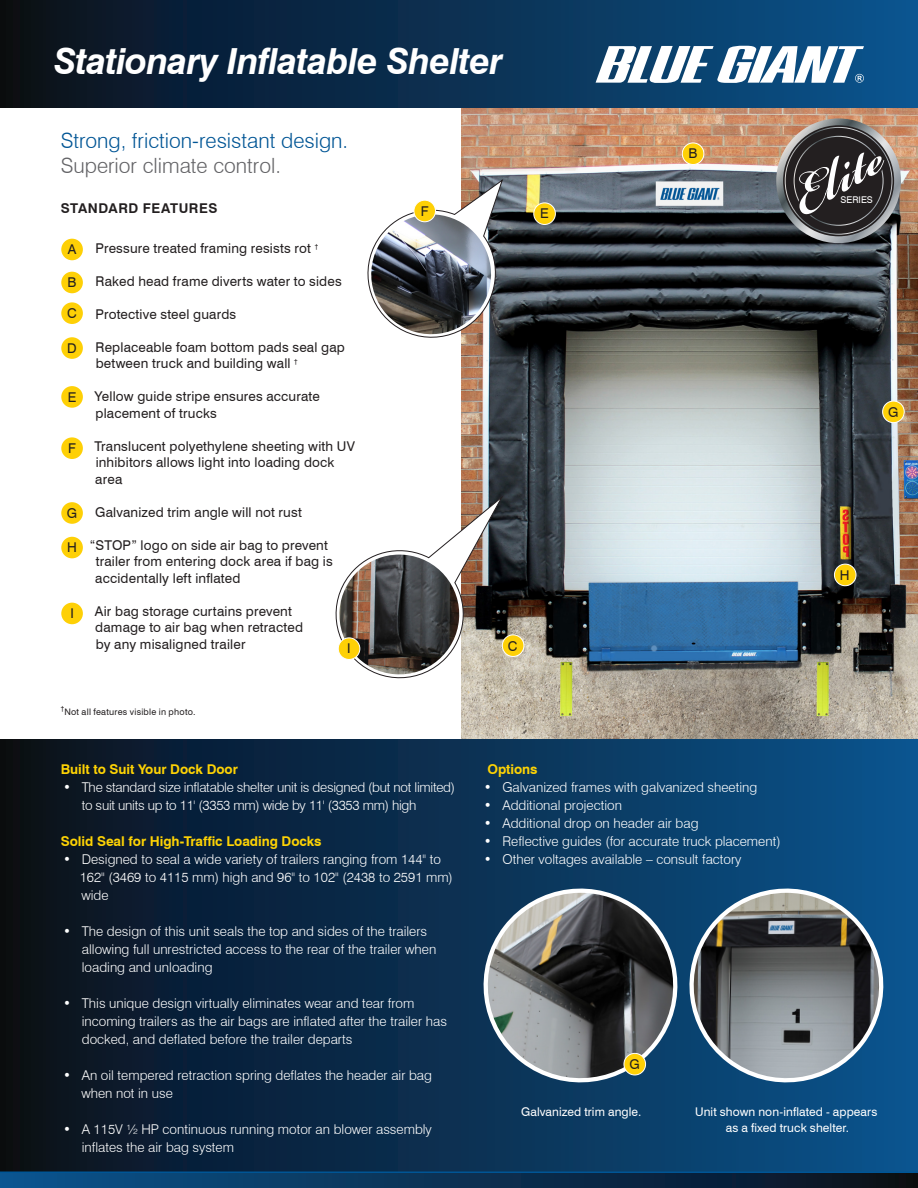
<style>
.page{position:relative;width:918px;height:1188px;background:#fff}
.page>*{position:absolute;margin:0;border:0;box-sizing:border-box;transform-origin:0 0}
.t1{font:700 76.8px "Bickham Script Pro";color:#fff}
.t2{font:italic 700 36px "Swiss 721 BT";letter-spacing:-.02em;color:#fff}
.t3{font:300 21px "Swiss 721 BT";color:#005595}
.t4{font:300 21px "Swiss 721 BT";color:#636366}
.Body{font:300 13.5px/18px "Swiss 721 BT";color:#fff}
.t5{font:13.5px/16.5px "Swiss 721 BT";letter-spacing:.015em;color:#231f20}
.Body-2{font:300 13.5px/18px "Swiss 721 BT";letter-spacing:-.02em;color:#fff}
.Yellow_Header{font:700 13.5px "Swiss 721 BT";letter-spacing:-.005em;color:#fed304}
.t6{font:700 13.5px "Swiss 721 BT";letter-spacing:.04em;color:#231f20}
.Body-3{font:700 13.5px "Swiss 721 BT";letter-spacing:-.005em;color:#fed304}
.Body-4{font:12px/16.5px "Swiss 721 BT";letter-spacing:.01em;color:#fff;text-align:center}
.t7{font:9.3px "Swiss 721 BT";color:#fff}
.t8{font:9px "Swiss 721 BT";letter-spacing:.025em;color:#231f20}
</style>
<div class="page">
<img style="left:461px;top:108px;width:457px;height:632px">
<div style="left:0;top:0;width:918px;height:108px;background:linear-gradient(to right,#0a0f1a,#0a538d)"></div>
<div style="left:0;top:740px;width:918px;height:433px;background:linear-gradient(to right,#0a0f1a,#0a538d)"></div>
<svg style="left:0;top:1173px;width:918px;height:15px;background:#0a3154"></svg>
<svg style="left:596px;top:46px;width:268px;height:37px"></svg>
<svg style="left:408px;top:179px;width:95px;height:166px"></svg>
<img style="left:367px;top:214px;width:128px;height:124px">
<div style="left:414px;top:200px;width:22px;height:22px;background:#fed006;border-radius:50%"></div>
<div style="left:414px;top:200px;width:22px;height:22px;border:1px solid #fff;border-radius:50%"></div>
<div style="left:682px;top:143px;width:22px;height:22px;background:#fed006;border-radius:50%"></div>
<div style="left:682px;top:143px;width:22px;height:22px;border:1px solid #fff;border-radius:50%"></div>
<svg style="left:690px;top:876px;width:206px;height:219px;background:#115184"></svg>
<img style="left:690px;top:893px;width:201px;height:197px">
<svg style="left:471px;top:876px;width:219px;height:219px;background:#103f65"></svg>
<img style="left:476px;top:893px;width:207px;height:197px">
<div style="left:624px;top:1053px;width:22px;height:22px;background:#fed006;border-radius:50%"></div>
<div style="left:624px;top:1053px;width:22px;height:22px;border:1px solid #fff;border-radius:50%"></div>
<svg style="left:776px;top:118px;width:125px;height:125px"></svg>
<svg style="left:785px;top:127px;width:108px;height:108px;background:#403b3b"></svg>
<div style="left:534px;top:203px;width:21px;height:21px;background:#fed006;border-radius:50%"></div>
<div style="left:533px;top:203px;width:23px;height:22px;border:1px solid #fff;border-radius:50%"></div>
<div style="left:61px;top:239px;width:22px;height:21px;background:#fed006;border-radius:50%"></div>
<div style="left:61px;top:272px;width:22px;height:21px;background:#fed006;border-radius:50%"></div>
<div style="left:61px;top:302px;width:22px;height:22px;background:#fed006;border-radius:50%"></div>
<div style="left:61px;top:337px;width:22px;height:22px;background:#fed006;border-radius:50%"></div>
<div style="left:61px;top:386px;width:22px;height:22px;background:#fed006;border-radius:50%"></div>
<div style="left:61px;top:437px;width:22px;height:22px;background:#fed006;border-radius:50%"></div>
<div style="left:61px;top:502px;width:22px;height:22px;background:#fed006;border-radius:50%"></div>
<div style="left:61px;top:537px;width:22px;height:21px;background:#fed006;border-radius:50%"></div>
<div style="left:61px;top:603px;width:22px;height:21px;background:#fed006;border-radius:50%"></div>
<hr style="left:0;top:1172px;width:918px;height:1px;background:#005595">
<div style="left:502px;top:635px;width:22px;height:21px;background:#fed006;border-radius:50%"></div>
<div style="left:502px;top:634px;width:22px;height:23px;border:1px solid #fff;border-radius:50%"></div>
<div style="left:834px;top:564px;width:22px;height:22px;background:#fed006;border-radius:50%"></div>
<div style="left:834px;top:564px;width:22px;height:22px;border:1px solid #fff;border-radius:50%"></div>
<svg style="left:335px;top:495px;width:169px;height:189px"></svg>
<img style="left:337px;top:555px;width:125px;height:122px">
<div style="left:338px;top:638px;width:22px;height:21px;background:#fed006;border-radius:50%"></div>
<div style="left:338px;top:637px;width:22px;height:23px;border:1px solid #fff;border-radius:50%"></div>
<div style="left:883px;top:401px;width:21px;height:22px;background:#fed006;border-radius:50%"></div>
<div style="left:882px;top:401px;width:23px;height:22px;border:1px solid #fff;border-radius:50%"></div>
<p class="t2" style="left:54px;top:39px;width:451px">Stationary Inflatable Shelter</p>
<p class="t3" style="left:61px;top:127px;width:289px">Strong, friction-resistant design.</p>
<p class="t4" style="left:61px;top:153px;width:222px">Superior climate control.</p>
<p class="t6" style="left:61px;top:200px;width:158px">STANDARD FEATURES</p>
<p class="t5" style="left:68px;top:241px;width:10px">A</p>
<p class="t5" style="left:68px;top:274px;width:10px">B</p>
<p class="t5" style="left:67px;top:305px;width:11px">C</p>
<p class="t5" style="left:67px;top:340px;width:11px">D</p>
<p class="t5" style="left:68px;top:388px;width:10px">E</p>
<p class="t5" style="left:96px;top:240px;width:224px">Pressure treated framing resists rot <sup>†</sup></p>
<p class="t5" style="left:96px;top:273px;width:248px">Raked head frame diverts water to sides</p>
<p class="t5" style="left:96px;top:306px;width:142px">Protective steel guards</p>
<p class="t5" style="left:96px;top:339px;width:251px">Replaceable foam bottom pads seal gap between truck and building wall <sup>†</sup></p>
<p class="t5" style="left:95px;top:388px;width:227px">Yellow guide stripe ensures accurate placement of trucks</p>
<p class="t5" style="left:94px;top:438px;width:262px">Translucent polyethylene sheeting with UV inhibitors allows light into loading dock area</p>
<p class="t5" style="left:95px;top:504px;width:208px">Galvanized trim angle will not rust</p>
<p class="t5" style="left:95px;top:537px;width:239px;text-indent:-5px">“STOP” logo on side air bag to prevent trailer from entering dock area if bag is accidentally left inflated</p>
<p class="t5" style="left:95px;top:603px;width:210px">Air bag storage curtains prevent damage to air bag when retracted by any misaligned trailer</p>
<p class="t5" style="left:68px;top:440px;width:9px">F</p>
<p class="t5" style="left:67px;top:505px;width:12px">G</p>
<p class="t5" style="left:67px;top:539px;width:11px">H</p>
<p class="t5" style="left:70px;top:605px;width:5px">I</p>
<p class="t5" style="left:347px;top:640px;width:5px">I</p>
<p class="t8" style="left:61px;top:706px;width:136px"><sup>†</sup>Not all features visible in photo.</p>
<p class="t5" style="left:421px;top:203px;width:9px">F</p>
<p class="t5" style="left:508px;top:637px;width:11px">C</p>
<p class="t5" style="left:540px;top:205px;width:10px">E</p>
<p class="t5" style="left:689px;top:145px;width:10px">B</p>
<p class="t1" style="left:765px;top:154px;width:101px;rotate:-30deg">Elite</p>
<p class="t7" style="left:841px;top:194px;width:34px">SERIES</p>
<p class="t5" style="left:888px;top:403px;width:12px">G</p>
<p class="t5" style="left:840px;top:567px;width:11px">H</p>
<p class="Yellow_Header" style="left:61px;top:761px;width:179px">Built to Suit Your Dock Door</p>
<p class="Body-2" style="left:82px;top:778px;width:375px;text-indent:-19px">• The standard size inflatable shelter unit is designed (but not limited) to suit units up to 11' (3353 mm) wide by 11' (3353 mm) high</p>
<p class="Yellow_Header" style="left:61px;top:833px;width:262px">Solid Seal for High-Traffic Loading Docks</p>
<p class="Body" style="left:80px;top:850px;width:375px;text-indent:-17px">• Designed to seal a wide variety of trailers ranging from 144" to<br>162" (3469 to 4115 mm) high and 96" to 102" (2438 to 2591 mm) wide</p>
<p class="Body" style="left:82px;top:922px;width:356px;text-indent:-19px">• The design of this unit seals the top and sides of the trailers allowing full unrestricted access to the rear of the trailer when loading and unloading</p>
<p class="Body" style="left:82px;top:994px;width:367px;text-indent:-19px">• This unique design virtually eliminates wear and tear from incoming trailers as the air bags are inflated after the trailer has docked, and deflated before the trailer departs</p>
<p class="Body" style="left:81px;top:1066px;width:352px;text-indent:-18px">• An oil tempered retraction spring deflates the header air bag when not in use</p>
<p class="Body" style="left:82px;top:1120px;width:352px;text-indent:-19px">• A 115V ½ HP continuous running motor an blower assembly inflates the air bag system</p>
<p class="Body-3" style="left:487px;top:761px;width:52px">Options</p>
<p class="Body" style="left:484px;top:778px;width:275px">• Galvanized frames with galvanized sheeting</p>
<p class="Body" style="left:484px;top:796px;width:140px">• Additional projection</p>
<p class="Body" style="left:484px;top:814px;width:216px">• Additional drop on header air bag</p>
<p class="Body" style="left:484px;top:832px;width:298px">• Reflective guides (for accurate truck placement)</p>
<p class="Body" style="left:484px;top:850px;width:259px">• Other voltages available – consult factory</p>
<p class="t5" style="left:630px;top:1056px;width:12px">G</p>
<p class="Body-4" style="left:521px;top:1103px;width:122px">Galvanized trim angle.</p>
<p class="Body-4" style="left:695px;top:1103px;width:184px">Unit shown non-inflated - appears as a fixed truck shelter.</p>
</div>
